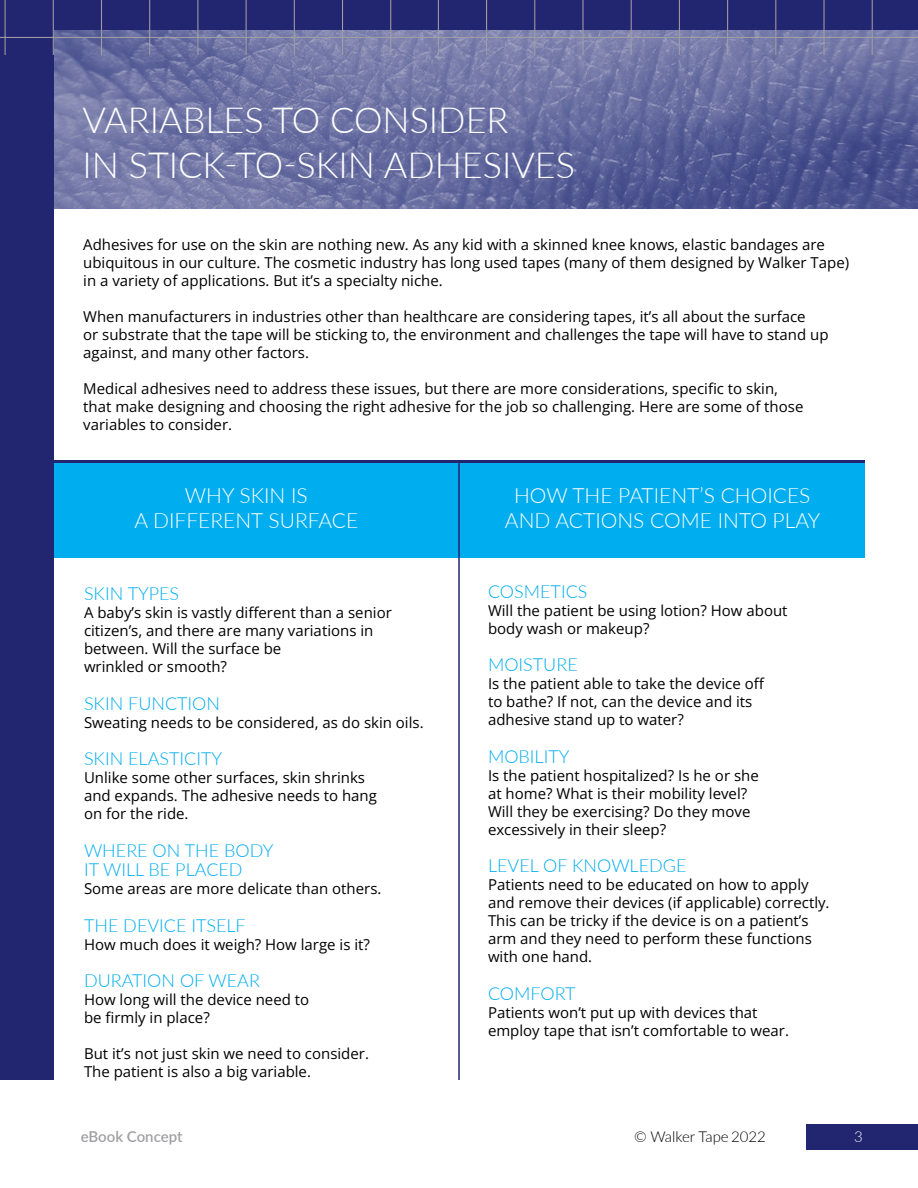
<style>
.page{position:relative;width:918px;height:1188px;background:#fff}
.page>*{position:absolute;margin:0;border:0;box-sizing:border-box;transform-origin:0 0}
.t1{font:300 36px/45px "Lato";color:#fff}
.t2{font:300 21px/25.2px "Lato";color:#fff;text-align:center}
.t3{font:300 18px/19.5px "Lato";color:#00adef}
.t4{font:15px/18px "Open Sans";color:#000}
.t5{font:300 15px "Lato";color:#000}
.t6{font:600 15px "Lato";letter-spacing:-.005em;color:#9f9fa4}
.t7{font:300 15px "Lato";color:#fff}
</style>
<div class="page">
<div style="left:806px;top:1124px;width:112px;height:26px;background:#22256f"></div>
<div style="left:0;top:0;width:918px;height:1080px;background:#22256f"></div>
<div style="left:54px;top:54px;width:864px;height:1035px;background:#fff"></div>
<div style="left:54px;top:463px;width:810px;height:95px;background:#00adef"></div>
<svg style="left:54px;top:30px;width:864px;height:179px;background:#6a70a2"></svg>
<hr style="left:458px;top:463px;width:2px;height:617px;background:#22256f">
<hr style="left:0;top:461px;width:864px;height:2px;background:#22256f">
<hr style="left:390px;top:0;width:1px;height:54px;background:#9e9ea3">
<hr style="left:342px;top:0;width:1px;height:54px;background:#9e9ea3">
<hr style="left:294px;top:0;width:1px;height:54px;background:#9e9ea3">
<hr style="left:246px;top:0;width:1px;height:54px;background:#9e9ea3">
<hr style="left:197px;top:0;width:1px;height:54px;background:#9e9ea3">
<hr style="left:149px;top:0;width:1px;height:54px;background:#9e9ea3">
<hr style="left:101px;top:0;width:1px;height:54px;background:#9e9ea3">
<hr style="left:53px;top:0;width:1px;height:54px;background:#9e9ea3">
<hr style="left:5px;top:0;width:1px;height:54px;background:#9e9ea3">
<hr style="left:0;top:0;width:1px;height:54px;background:#9e9ea3">
<hr style="left:0;top:374px;width:436px;height:1px;background:#9e9ea3">
<hr style="left:0;top:326px;width:436px;height:1px;background:#9e9ea3">
<hr style="left:0;top:278px;width:436px;height:1px;background:#9e9ea3">
<hr style="left:0;top:230px;width:436px;height:1px;background:#9e9ea3">
<hr style="left:0;top:182px;width:436px;height:1px;background:#9e9ea3">
<hr style="left:0;top:133px;width:436px;height:1px;background:#9e9ea3">
<hr style="left:0;top:85px;width:436px;height:1px;background:#9e9ea3">
<hr style="left:0;top:37px;width:436px;height:1px;background:#9e9ea3">
<hr style="left:0;top:0;width:436px;height:1px;background:#9e9ea3">
<hr style="left:872px;top:0;width:1px;height:54px;background:#9e9ea3">
<hr style="left:823px;top:0;width:2px;height:54px;background:#9e9ea3">
<hr style="left:775px;top:0;width:1px;height:54px;background:#9e9ea3">
<hr style="left:727px;top:0;width:1px;height:54px;background:#9e9ea3">
<hr style="left:679px;top:0;width:1px;height:54px;background:#9e9ea3">
<hr style="left:631px;top:0;width:1px;height:54px;background:#9e9ea3">
<hr style="left:582px;top:0;width:2px;height:54px;background:#9e9ea3">
<hr style="left:534px;top:0;width:1px;height:54px;background:#9e9ea3">
<hr style="left:486px;top:0;width:1px;height:54px;background:#9e9ea3">
<hr style="left:438px;top:0;width:1px;height:54px;background:#9e9ea3">
<hr style="left:436px;top:0;width:1px;height:54px;background:#9e9ea3">
<hr style="left:436px;top:374px;width:482px;height:1px;background:#9e9ea3">
<hr style="left:436px;top:326px;width:482px;height:1px;background:#9e9ea3">
<hr style="left:436px;top:278px;width:482px;height:1px;background:#9e9ea3">
<hr style="left:436px;top:230px;width:482px;height:1px;background:#9e9ea3">
<hr style="left:436px;top:182px;width:482px;height:1px;background:#9e9ea3">
<hr style="left:436px;top:133px;width:482px;height:1px;background:#9e9ea3">
<hr style="left:436px;top:85px;width:482px;height:1px;background:#9e9ea3">
<hr style="left:436px;top:37px;width:482px;height:1px;background:#9e9ea3">
<hr style="left:436px;top:0;width:482px;height:1px;background:#9e9ea3">
<h1 class="t1" style="left:82px;top:100px;width:494px">VARIABLES TO CONSIDER<br>IN STICK-TO-SKIN ADHESIVES</h1>
<p class="t4" style="left:83px;top:237px;width:768px">Adhesives for use on the skin are nothing new. As any kid with a skinned knee knows, elastic bandages are ubiquitous in our culture. The cosmetic industry has long used tapes (many of them designed by Walker Tape) in a variety of applications. But it’s a specialty niche.</p>
<p class="t4" style="left:83px;top:309px;width:747px">When manufacturers in industries other than healthcare are considering tapes, it’s all about the surface<br>or substrate that the tape will be sticking to, the environment and challenges the tape will have to stand up against, and many other factors.</p>
<p class="t4" style="left:83px;top:379px;width:722px">Medical adhesives need to address these issues, but there are more considerations, specific to skin, that make designing and choosing the right adhesive for the job so challenging. Here are some of those variables to consider.</p>
<h2 class="t2" style="left:134px;top:483px;width:225px">WHY SKIN IS<br>A DIFFERENT SURFACE</h2>
<h2 class="t2" style="left:505px;top:483px;width:317px">HOW THE PATIENT’S CHOICES<br>AND ACTIONS COME INTO PLAY</h2>
<p class="t3" style="left:84px;top:585px;width:97px">SKIN TYPES</p>
<p class="t4" style="left:84px;top:604px;width:309px">A baby’s skin is vastly different than a senior citizen’s, and there are many variations in between. Will the surface be<br>wrinkled or smooth?</p>
<p class="t3" style="left:84px;top:694px;width:138px">SKIN FUNCTION</p>
<p class="t4" style="left:84px;top:715px;width:341px">Sweating needs to be considered, as do skin oils.</p>
<p class="t3" style="left:84px;top:750px;width:140px">SKIN ELASTICITY</p>
<p class="t4" style="left:84px;top:770px;width:294px">Unlike some other surfaces, skin shrinks and expands. The adhesive needs to hang on for the ride.</p>
<p class="t3" style="left:84px;top:841px;width:191px">WHERE ON THE BODY<br>IT WILL BE PLACED</p>
<p class="t4" style="left:84px;top:881px;width:299px">Some areas are more delicate than others.</p>
<p class="t3" style="left:84px;top:916px;width:163px">THE DEVICE ITSELF</p>
<p class="t4" style="left:84px;top:937px;width:288px">How much does it weigh? How large is it?</p>
<p class="t3" style="left:84px;top:972px;width:178px">DURATION OF WEAR</p>
<p class="t4" style="left:84px;top:992px;width:227px">How long will the device need to be firmly in place?</p>
<p class="t4" style="left:84px;top:1046px;width:286px">But it’s not just skin we need to consider.<br>The patient is also a big variable.</p>
<p class="t3" style="left:488px;top:583px;width:101px">COSMETICS</p>
<p class="t4" style="left:488px;top:603px;width:301px">Will the patient be using lotion? How about body wash or makeup?</p>
<p class="t3" style="left:488px;top:656px;width:91px">MOISTURE</p>
<p class="t4" style="left:488px;top:675px;width:278px">Is the patient able to take the device off to bathe? If not, can the device and its adhesive stand up to water?</p>
<p class="t3" style="left:488px;top:748px;width:83px">MOBILITY</p>
<p class="t4" style="left:488px;top:766px;width:272px">Is the patient hospitalized? Is he or she at home? What is their mobility level?<br>Will they be exercising? Do they move excessively in their sleep?</p>
<p class="t3" style="left:488px;top:857px;width:200px">LEVEL OF KNOWLEDGE</p>
<p class="t4" style="left:488px;top:878px;width:343px">Patients need to be educated on how to apply and remove their devices (if applicable) correctly.<br>This can be tricky if the device is on a patient’s arm and they need to perform these functions with one hand.</p>
<p class="t3" style="left:488px;top:985px;width:89px">COMFORT</p>
<p class="t4" style="left:488px;top:1005px;width:302px">Patients won’t put up with devices that employ tape that isn’t comfortable to wear.</p>
<p class="t6" style="left:81px;top:1131px;width:103px">eBook Concept</p>
<p class="t5" style="left:634px;top:1130px;width:133px">© Walker Tape 2022</p>
<p class="t7" style="left:854px;top:1130px;width:10px">3</p>
</div>
